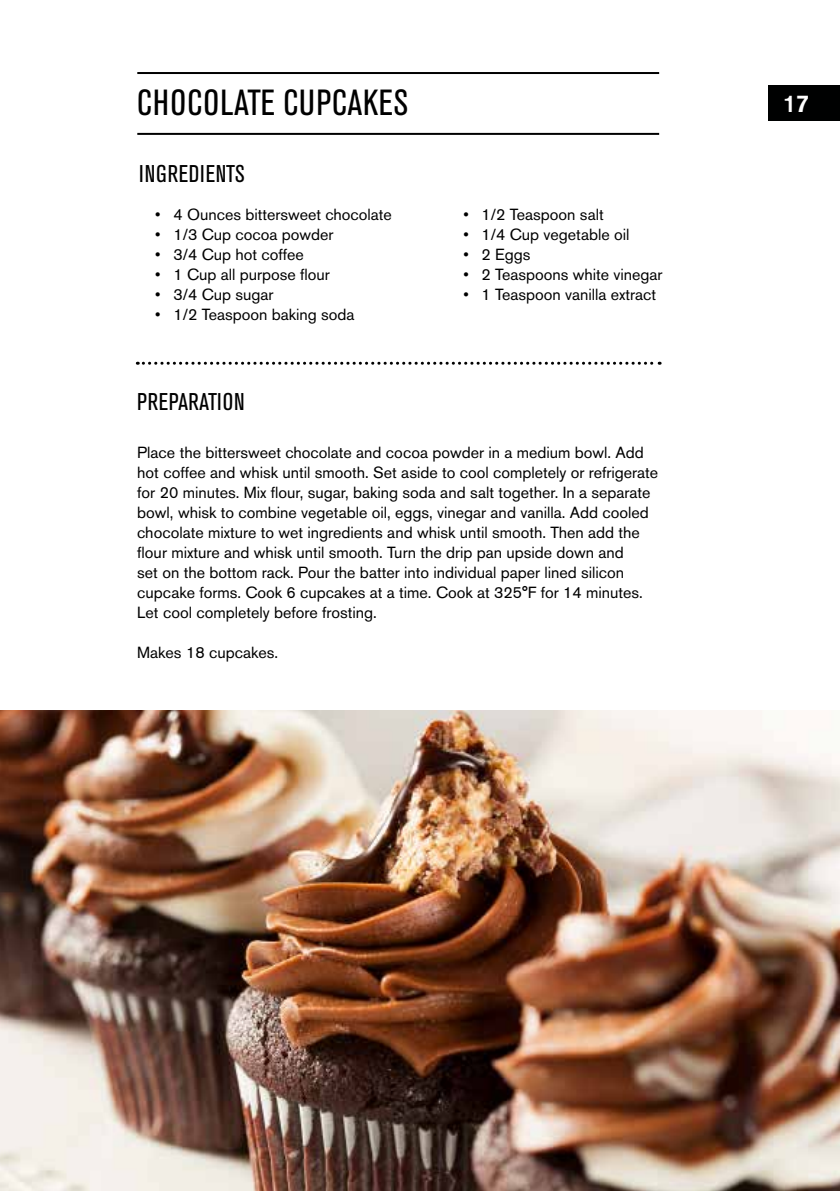
<style>
.page{position:relative;width:840px;height:1191px;background:#fff}
.page>*{position:absolute;margin:0;border:0;box-sizing:border-box;transform-origin:0 0}
.t1{font:condensed 36px "Akzidenz Grotesk BE";letter-spacing:.02em;color:#000}
.t2{font:condensed 24px "Akzidenz Grotesk BE";letter-spacing:.02em;color:#000}
.t3{font:500 24px "Akzidenz Grotesk BE";color:#fff}
.t4{font:16px/20px "Akzidenz Grotesk BE";color:#000}
</style>
<div class="page">
<hr style="left:137px;top:133px;width:521px;height:2px;background:#000">
<svg style="left:137px;top:362px;width:522px;height:3px"></svg>
<hr style="left:137px;top:72px;width:521px;height:2px;background:#000">
<img style="left:0;top:710px;width:839px;height:481px">
<div style="left:767px;top:86px;width:72px;height:35px;background:#000101"></div>
<h1 class="t1" style="left:137px;top:82px;width:272px">CHOCOLATE CUPCAKES</h1>
<h2 class="t2" style="left:139px;top:160px;width:107px">INGREDIENTS</h2>
<p class="t4" style="left:155px;top:204px;width:238px">• 4 Ounces bittersweet chocolate</p>
<p class="t4" style="left:155px;top:224px;width:179px">• 1/3 Cup cocoa powder</p>
<p class="t4" style="left:155px;top:244px;width:150px">• 3/4 Cup hot coffee</p>
<p class="t4" style="left:155px;top:264px;width:176px">• 1 Cup all purpose flour</p>
<p class="t4" style="left:155px;top:284px;width:119px">• 3/4 Cup sugar</p>
<p class="t4" style="left:155px;top:304px;width:200px">• 1/2 Teaspoon baking soda</p>
<p class="t4" style="left:463px;top:204px;width:142px">• 1/2 Teaspoon salt</p>
<p class="t4" style="left:463px;top:224px;width:167px">• 1/4 Cup vegetable oil</p>
<p class="t4" style="left:463px;top:244px;width:68px">• 2 Eggs</p>
<p class="t4" style="left:463px;top:264px;width:201px">• 2 Teaspoons white vinegar</p>
<p class="t4" style="left:463px;top:284px;width:194px">• 1 Teaspoon vanilla extract</p>
<h2 class="t2" style="left:137px;top:388px;width:109px">PREPARATION</h2>
<p class="t4" style="left:137px;top:442px;width:522px">Place the bittersweet chocolate and cocoa powder in a medium bowl. Add hot coffee and whisk until smooth. Set aside to cool completely or refrigerate for 20 minutes. Mix flour, sugar, baking soda and salt together. In a separate bowl, whisk to combine vegetable oil, eggs, vinegar and vanilla. Add cooled chocolate mixture to wet ingredients and whisk until smooth. Then add the flour mixture and whisk until smooth. Turn the drip pan upside down and<br>set on the bottom rack. Pour the batter into individual paper lined silicon cupcake forms. Cook 6 cupcakes at a time. Cook at 325°F for 14 minutes.<br>Let cool completely before frosting.</p>
<p class="t4" style="left:137px;top:642px;width:142px">Makes 18 cupcakes.</p>
<h2 class="t3" style="left:782px;top:88px;width:27px">17</h2>
</div>
